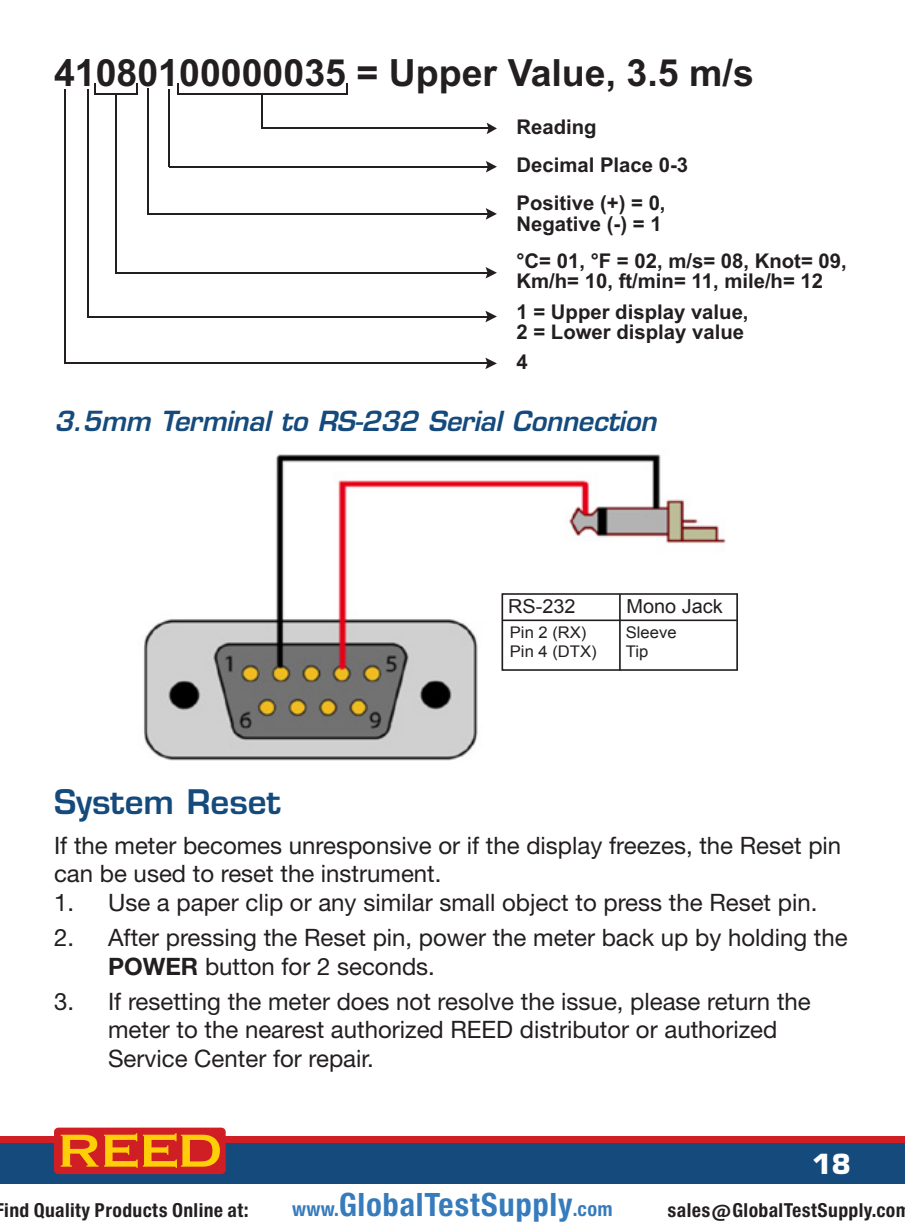
<style>
.page{position:relative;width:905px;height:1229px;background:#fff}
.page>*{position:absolute;margin:0;border:0;box-sizing:border-box;transform-origin:0 0}
.t1{font:700 37.5px "Arial";color:#231f20}
.t2{font:600 33px "Eurostile LT Std";color:#144a7c}
.t3{font:30.6px "Europa Gro Nr 2 SBOP Bol Con";letter-spacing:.02em;color:#367bbc}
.t4{font:italic 600 27px "Eurostile LT Std";letter-spacing:-.01em;color:#144a7c}
.t5{font:700 27px "Eurostile LT Std";color:#fff}
.t6{font:24px/28.8px "Helvetica Neue LT Std";color:#231f20}
.t7{font:700 20.4px/38.4px "Arial";color:#231f20}
.t8{font:19.2px "Arial";color:#231f20}
.t9{font:18.3px "Europa Gro Nr 2 SBOP Bol Con";letter-spacing:.02em;color:#231f20}
.t10{font:16.2px/19.2px "Arial";color:#231f20}
.s1{font-weight:700}
.s2{font-size:18.9px}
</style>
<div class="page">
<div style="left:0;top:1137px;width:904px;height:91px;background:#144a7c"></div>
<div style="left:0;top:1136px;width:904px;height:6px;background:#d01e25"></div>
<div style="left:54px;top:1127px;width:172px;height:47px;background:#d01e25;border-radius:4px"></div>
<svg style="left:61px;top:1133px;width:159px;height:34px"></svg>
<svg style="left:177px;top:83px;width:2px;height:10px"></svg>
<hr style="left:177px;top:93px;width:170px;height:2px;background:#231f20">
<hr style="left:94px;top:93px;width:44px;height:2px;background:#231f20">
<svg style="left:136px;top:83px;width:2px;height:10px"></svg>
<hr style="left:262px;top:95px;width:1px;height:33px;background:#231f20">
<hr style="left:115px;top:95px;width:2px;height:178px;background:#231f20">
<hr style="left:169px;top:89px;width:1px;height:78px;background:#231f20">
<hr style="left:147px;top:89px;width:1px;height:125px;background:#231f20">
<hr style="left:87px;top:89px;width:2px;height:227px;background:#231f20">
<hr style="left:261px;top:128px;width:229px;height:1px;background:#231f20">
<svg style="left:486px;top:123px;width:11px;height:11px"></svg>
<hr style="left:169px;top:166px;width:320px;height:1px;background:#231f20">
<svg style="left:486px;top:161px;width:11px;height:11px"></svg>
<hr style="left:147px;top:213px;width:342px;height:2px;background:#231f20">
<svg style="left:485px;top:208px;width:12px;height:12px"></svg>
<hr style="left:116px;top:272px;width:373px;height:1px;background:#231f20">
<svg style="left:485px;top:267px;width:12px;height:11px"></svg>
<hr style="left:87px;top:316px;width:402px;height:1px;background:#231f20">
<svg style="left:485px;top:311px;width:12px;height:11px"></svg>
<hr style="left:64px;top:89px;width:2px;height:274px;background:#231f20">
<hr style="left:65px;top:362px;width:424px;height:2px;background:#231f20">
<svg style="left:485px;top:357px;width:12px;height:12px"></svg>
<img style="left:143px;top:454px;width:583px;height:307px">
<div style="left:498px;top:585px;width:249px;height:113px;background:#fff"></div>
<div style="left:501px;top:593px;width:237px;height:78px;border:2px solid #231f20"></div>
<hr style="left:619px;top:594px;width:1px;height:76px;background:#231f20">
<hr style="left:502px;top:619px;width:234px;height:2px;background:#231f20">
<div style="left:0;top:1184px;width:904px;height:44px;background:#fff"></div>
<h1 class="t1" style="left:54px;top:48px;width:701px">41080100000035 = Upper Value, 3.5 m/s</h1>
<p class="t7" style="left:516px;top:108px;width:173px">Reading<br>Decimal Place 0-3<br>Positive (+) = 0,</p>
<p class="t7" style="left:516px;top:205px;width:332px;line-height:36.9px">Negative (-) = 1<br>°C= 01, °F = 02, m/s= 08, Knot= 09,</p>
<p class="t7" style="left:516px;top:266px;width:308px;line-height:30.6px">Km/h= 10, ft/min= 11, mile/h= 12<br>1 = Upper display value,</p>
<p class="t7" style="left:516px;top:317px;width:229px;line-height:30.3px">2 = Lower display value<br>4</p>
<p class="t4" style="left:54px;top:404px;width:603px">3.5mm Terminal to RS-232 Serial Connection</p>
<p class="t8" style="left:508px;top:594px;width:69px">RS-232</p>
<p class="t8" style="left:626px;top:594px;width:98px">Mono Jack</p>
<p class="t10" style="left:510px;top:623px;width:88px">Pin 2 (RX)<br>Pin 4 (DTX)</p>
<p class="t10" style="left:625px;top:623px;width:52px">Sleeve<br>Tip</p>
<h2 class="t2" style="left:54px;top:781px;width:228px">System Reset</h2>
<p class="t6" style="left:54px;top:830px;width:788px">If the meter becomes unresponsive or if the display freezes, the Reset pin can be used to reset the instrument.</p>
<p class="t6" style="left:54px;top:888px;width:765px">1. Use a paper clip or any similar small object to press the Reset pin.</p>
<p class="t6" style="left:108px;top:922px;width:741px;text-indent:-54px">2. After pressing the Reset pin, power the meter back up by holding the<br><span class="s1">POWER</span> button for 2 seconds.</p>
<p class="t6" style="left:108px;top:986px;width:704px;text-indent:-54px">3. If resetting the meter does not resolve the issue, please return the meter to the nearest authorized REED distributor or authorized<br>Service Center for repair.</p>
<p class="t5" style="left:812px;top:1147px;width:40px">18</p>
<p class="t9" style="left:4px;top:1198px;width:245px">ind Quality Products Online at:</p>
<p class="t3" style="left:292px;top:1186px;width:322px"><span class="s2">www.</span>GlobalTestSupply<span class="s2">.com</span></p>
<p class="t9" style="left:667px;top:1198px;width:244px">sales@GlobalTestSupply.com</p>
</div>
